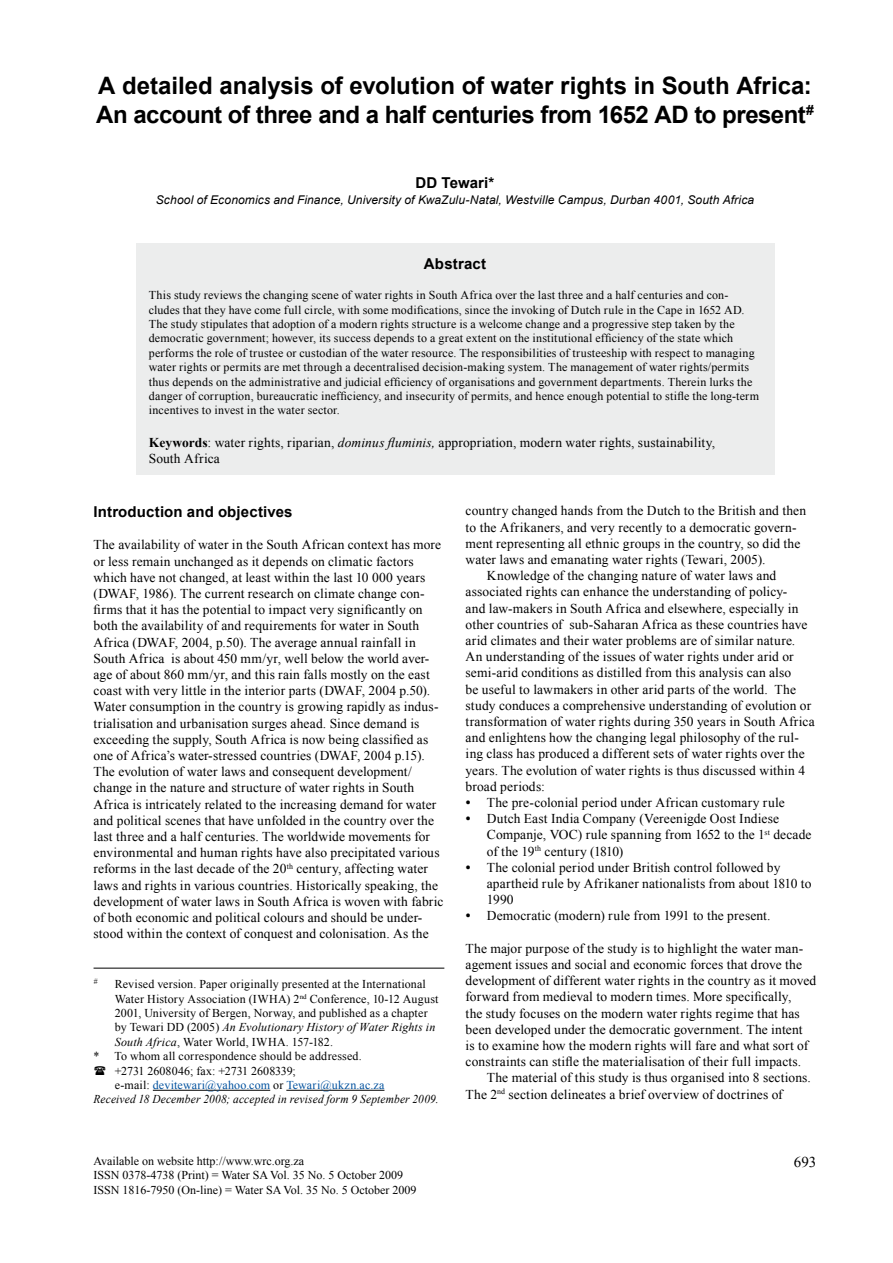
<style>
.page{position:relative;width:893px;height:1263px;background:#fff}
.page>*{position:absolute;margin:0;border:0;box-sizing:border-box;transform-origin:0 0}
.t1{font:700 24px/28.8px "Arial";letter-spacing:-.01em;color:#000}
.t2{font:700 15px "Arial";letter-spacing:.01em;color:#000}
.t3{font:15px "Times New Roman";color:#000}
.t4{font:13.5px/16.2px "Times New Roman";letter-spacing:.01em;color:#000}
.t5{font:12px/14.4px "Times New Roman";letter-spacing:.01em;color:#000}
.t6{font:italic 12px "Arial";letter-spacing:.01em;color:#000}
.t7{font:italic 12px "Times New Roman";letter-spacing:.01em;color:#000;scale:.95 1}
.t8{font:italic 12px "Times New Roman";letter-spacing:.01em;color:#000}
.t9{font:12px "Times New Roman";letter-spacing:.015em;color:#00519e}
.t10{font:7.8px "Times New Roman";color:#000}
.s1{font-weight:700}
.s2{font-style:italic}
.s3{font-style:normal}
.s4{color:#000}
.s5{font-family:"Times"}
</style>
<div class="page">
<div style="left:136px;top:244px;width:638px;height:231px;background:#eceded"></div>
<hr style="left:153px;top:1090px;width:117px;height:1px;background:#000">
<hr style="left:286px;top:1090px;width:98px;height:1px;background:#000">
<hr style="left:94px;top:968px;width:350px;height:1px;background:#000">
<h1 class="t1" style="left:96px;top:72px;width:719px">A detailed analysis of evolution of water rights in South Africa:<br>An account of three and a half centuries from 1652 AD to present<sup>#</sup></h1>
<p class="t2" style="left:416px;top:172px;width:80px">DD Tewari*</p>
<p class="t6" style="left:156px;top:192px;width:600px">School of Economics and Finance, University of KwaZulu-Natal, Westville Campus, Durban 4001, South Africa</p>
<p class="t2" style="left:424px;top:253px;width:64px">Abstract</p>
<p class="t5" style="left:149px;top:288px;width:612px">This study reviews the changing scene of water rights in South Africa over the last three and a half centuries and con&shy;cludes that they have come full circle, with some modifications, since the invoking of Dutch rule in the Cape in 1652 AD.<br>The study stipulates that adoption of a modern rights structure is a welcome change and a progressive step taken by the democratic government; however, its success depends to a great extent on the institutional efficiency of the state which performs the role of trustee or custodian of the water resource. The responsibilities of trusteeship with respect to managing water rights or permits are met through a decentralised decision-making system. The management of water rights/permits thus depends on the administrative and judicial efficiency of organisations and government departments. Therein lurks the danger of corruption, bureaucratic inefficiency, and insecurity of permits, and hence enough potential to stifle the long-term incentives to invest in the water sector.</p>
<p class="t4" style="left:149px;top:434px;width:568px"><span class="s1">Keywords</span>: water rights, riparian, <span class="s2">dominus fluminis,</span> appropriation, modern water rights, sustainability,<br>South Africa</p>
<p class="t2" style="left:94px;top:502px;width:201px">Introduction and objectives</p>
<p class="t4" style="left:94px;top:536px;width:351px">The availability of water in the South African context has more or less remain unchanged as it depends on climatic factors which have not changed, at least within the last 10 000 years (DWAF, 1986). The current research on climate change con&shy;firms that it has the potential to impact very significantly on both the availability of and requirements for water in South Africa (DWAF, 2004, p.50). The average annual rainfall in South Africa is about 450 mm/yr, well below the world aver&shy;age of about 860 mm/yr, and this rain falls mostly on the east coast with very little in the interior parts (DWAF, 2004 p.50).<br>Water consumption in the country is growing rapidly as indus&shy;trialisation and urbanisation surges ahead. Since demand is exceeding the supply, South Africa is now being classified as one of Africa’s water-stressed countries (DWAF, 2004 p.15).<br>The evolution of water laws and consequent development/ change in the nature and structure of water rights in South Africa is intricately related to the increasing demand for water and political scenes that have unfolded in the country over the last three and a half centuries. The worldwide movements for environmental and human rights have also precipitated various reforms in the last decade of the 20<sup>th</sup> century, affecting water laws and rights in various countries. Historically speaking, the development of water laws in South Africa is woven with fabric of both economic and political colours and should be under&shy;stood within the context of conquest and colonisation. As the</p>
<p class="t10" style="left:94px;top:976px;width:5px">#</p>
<p class="t5" style="left:115px;top:977px;width:313px">Revised version. Paper originally presented at the International</p>
<p class="t5" style="left:115px;top:991px;width:325px">Water History Association (IWHA) 2<sup>nd</sup> Conference, 10-12 August</p>
<p class="t5" style="left:115px;top:1005px;width:314px">2001, University of Bergen, Norway, and published as a chapter</p>
<p class="t8" style="left:115px;top:1019px;width:322px"><span class="s3">by Tewari DD (2005)</span> An evolutionary history of water rights in</p>
<p class="t5" style="left:115px;top:1034px;width:220px"><span class="s2">South Africa</span>, Water World, IWHA. 157-182.</p>
<p class="t5" style="left:94px;top:1049px;width:270px">* To whom all correspondence should be addressed.</p>
<p class="t5" style="left:115px;top:1063px;width:183px">+2731 2608046; fax: +2731 2608339;</p>
<p class="t9" style="left:115px;top:1077px;width:271px"><span class="s4">e-mail:</span> devitewari@yahoo.com <span class="s4">or</span> Tewari@ukzn.ac.za</p>
<p class="t7" style="left:94px;top:1091px;width:365px">Received 18 December 2008; accepted in revised form 9 September 2009.</p>
<p class="t4" style="left:466px;top:503px;width:342px">country changed hands from the Dutch to the British and then</p>
<p class="t4" style="left:466px;top:519px;width:333px">to the Afrikaners, and very recently to a democratic govern-</p>
<p class="t4" style="left:466px;top:535px;width:336px">ment representing all ethnic groups in the country, so did the</p>
<p class="t4" style="left:466px;top:551px;width:301px">water laws and emanating water rights (Tewari, 2005).</p>
<p class="t4" style="left:487px;top:567px;width:291px">Knowledge of the changing nature of water laws and</p>
<p class="t4" style="left:466px;top:584px;width:323px">associated rights can enhance the understanding of policy-</p>
<p class="t4" style="left:466px;top:600px;width:334px">and law-makers in South Africa and elsewhere, especially in</p>
<p class="t4" style="left:466px;top:616px;width:343px">other countries of sub-Saharan Africa as these countries have</p>
<p class="t4" style="left:466px;top:632px;width:331px">arid climates and their water problems are of similar nature.</p>
<p class="t4" style="left:466px;top:648px;width:330px">An understanding of the issues of water rights under arid or</p>
<p class="t4" style="left:466px;top:665px;width:327px">semi-arid conditions as distilled from this analysis can also</p>
<p class="t4" style="left:466px;top:681px;width:332px">be useful to lawmakers in other arid parts of the world. The</p>
<p class="t4" style="left:466px;top:697px;width:347px">study conduces a comprehensive understanding of evolution or</p>
<p class="t4" style="left:466px;top:713px;width:351px">transformation of water rights during 350 years in South Africa</p>
<p class="t4" style="left:466px;top:729px;width:335px">and enlightens how the changing legal philosophy of the rul-</p>
<p class="t4" style="left:466px;top:746px;width:341px">ing class has produced a different sets of water rights over the</p>
<p class="t4" style="left:466px;top:762px;width:341px">years. The evolution of water rights is thus discussed within 4</p>
<p class="t4" style="left:466px;top:778px;width:81px">broad periods:</p>
<p class="t4" style="left:466px;top:794px;width:320px"><span class="s5">•</span> The pre-colonial period under African customary rule</p>
<p class="t4" style="left:487px;top:810px;width:326px;text-indent:-21px"><span class="s5">•</span> Dutch East India Company (Vereenigde Oost Indiese<br>Companje, VOC) rule spanning from 1652 to the 1<sup>st</sup> decade of the 19<sup>th</sup> century (1810)</p>
<p class="t4" style="left:487px;top:859px;width:326px;text-indent:-21px"><span class="s5">•</span> The colonial period under British control followed by apartheid rule by Afrikaner nationalists from about 1810 to<br>1990</p>
<p class="t4" style="left:466px;top:908px;width:306px"><span class="s5">•</span> Democratic (modern) rule from 1991 to the present.</p>
<p class="t4" style="left:466px;top:940px;width:352px">The major purpose of the study is to highlight the water man&shy;agement issues and social and economic forces that drove the development of different water rights in the country as it moved forward from medieval to modern times. More specifically,<br>the study focuses on the modern water rights regime that has been developed under the democratic government. The intent<br>is to examine how the modern rights will fare and what sort of constraints can stifle the materialisation of their full impacts.</p>
<p class="t4" style="left:466px;top:1070px;width:347px;text-indent:21px">The material of this study is thus organised into 8 sections.<br>The 2<sup>nd</sup> section delineates a brief overview of doctrines of</p>
<p class="t5" style="left:94px;top:1153px;width:324px">Available on website http://www.wrc.org.za<br>ISSN 0378-4738 (Print) = Water SA Vol. 35 No. 5 October 2009<br>ISSN 1816-7950 (On-line) = Water SA Vol. 35 No. 5 October 2009</p>
<p class="t3" style="left:794px;top:1152px;width:24px">693</p>
</div>
